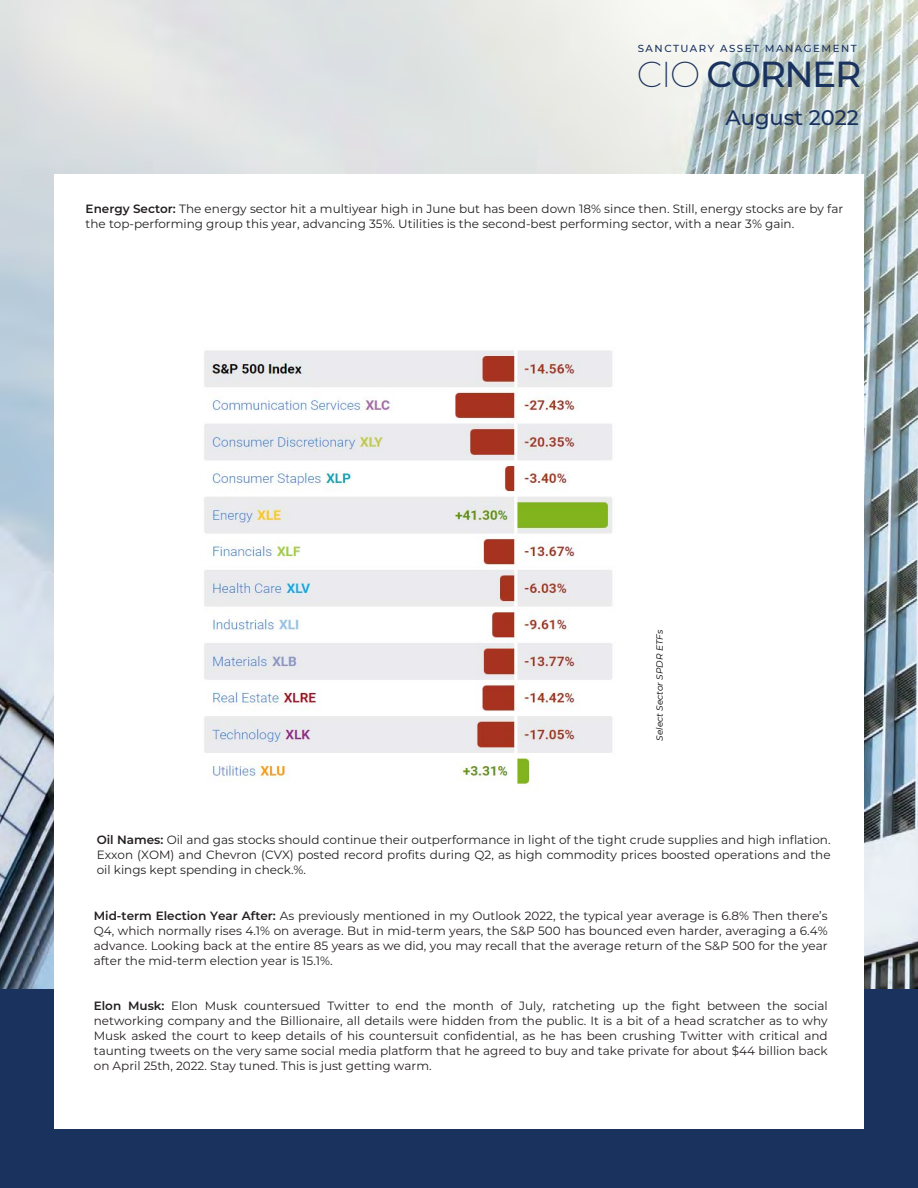
<style>
.page{position:relative;width:918px;height:1188px;background:#fff}
.page>*{position:absolute;margin:0;border:0;box-sizing:border-box;transform-origin:0 0}
.t1{font:500 36px "Montserrat";letter-spacing:-.04em;color:#1a325e}
.t2{font:500 21px "Montserrat";color:#1a325e}
.t3{font:12px/15px "Montserrat";color:#231f20;text-align:justify}
.t4{font:500 10.2px "Montserrat";letter-spacing:.15em;color:#1a325e}
.t5{font:italic 9px "Montserrat";color:#000}
.s1{font-weight:200}
.s2{font-weight:600}
</style>
<div class="page">
<img style="left:1px;top:0;width:917px;height:990px">
<div style="left:0;top:990px;width:918px;height:198px;background:#19325e"></div>
<div style="left:54px;top:174px;width:810px;height:955px;background:#fff"></div>
<img style="left:204px;top:350px;width:409px;height:435px">
<p class="t4" style="left:638px;top:41px;width:221px">SANCTUARY ASSET MANAGEMENT</p>
<h1 class="t1" style="left:637px;top:49px;width:226px"><span class="s1">CIO</span> CORNER</h1>
<h2 class="t2" style="left:726px;top:103px;width:135px">August 2022</h2>
<p class="t3" style="left:86px;top:200px;width:759px"><span class="s2">Energy Sector:</span> The energy sector hit a multiyear high in June but has been down 18% since then. Still, energy stocks are by far the top-performing group this year, advancing 35%. Utilities is the second-best performing sector, with a near 3% gain.</p>
<p class="t5" style="left:653px;top:741px;width:112px;rotate:-90deg">Select Sector SPDR ETFs</p>
<p class="t3" style="left:97px;top:832px;width:735px"><span class="s2">Oil Names:</span> Oil and gas stocks should continue their outperformance in light of the tight crude supplies and high inflation.<br>Exxon (XOM) and Chevron (CVX) posted record profits during Q2, as high commodity prices boosted operations and the oil kings kept spending in check.%.</p>
<p class="t3" style="left:94px;top:908px;width:735px"><span class="s2">Mid-term Election Year After:</span> As previously mentioned in my Outlook 2022, the typical year average is 6.8% Then there’s Q4, which normally rises 4.1% on average. But in mid-term years, the S&amp;P 500 has bounced even harder, averaging a 6.4% advance. Looking back at the entire 85 years as we did, you may recall that the average return of the S&amp;P 500 for the year after the mid-term election year is 15.1%.</p>
<p class="t3" style="left:94px;top:998px;width:735px"><span class="s2">Elon Musk:</span> Elon Musk countersued Twitter to end the month of July, ratcheting up the fight between the social networking company and the Billionaire, all details were hidden from the public. It is a bit of a head scratcher as to why Musk asked the court to keep details of his countersuit confidential, as he has been crushing Twitter with critical and taunting tweets on the very same social media platform that he agreed to buy and take private for about $44 billion back on April 25th, 2022. Stay tuned. This is just getting warm.</p>
</div>
